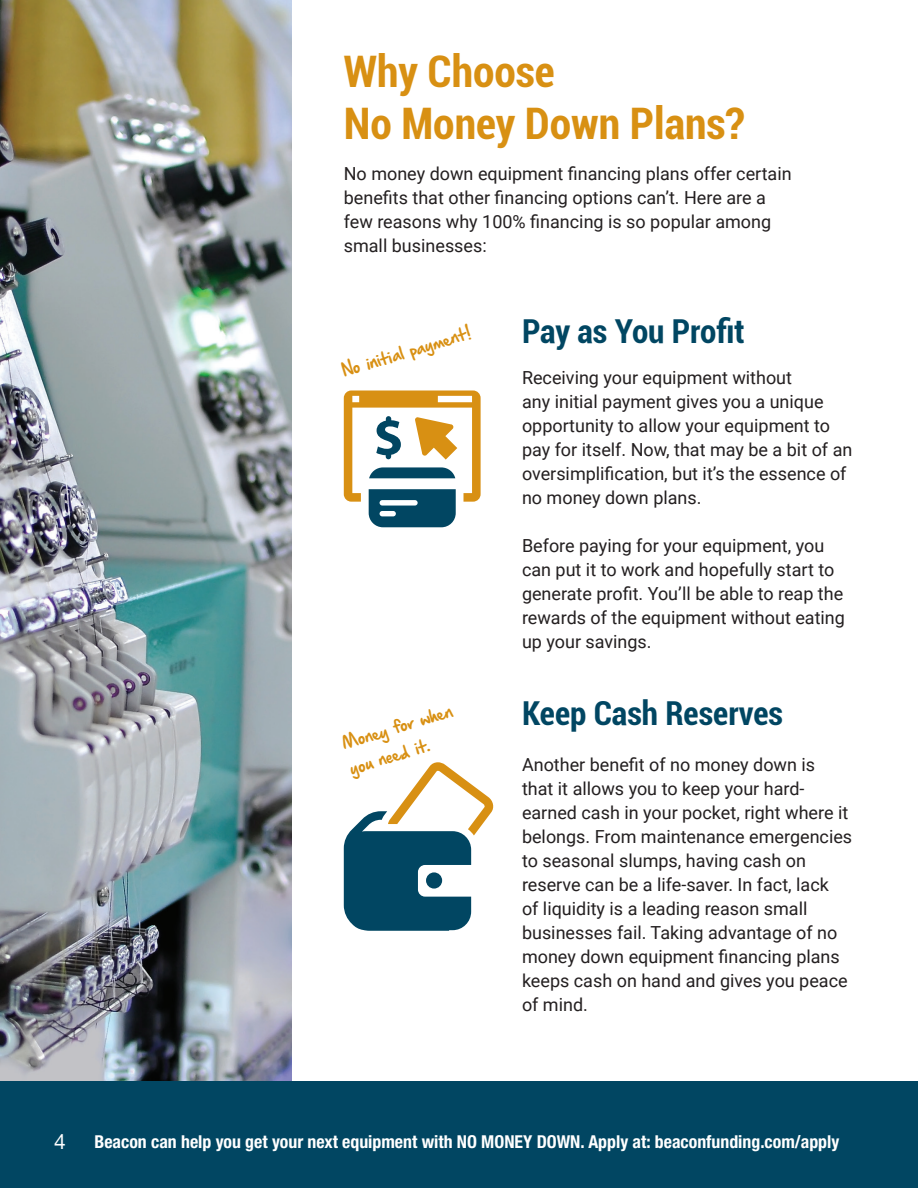
<style>
.page{position:relative;width:918px;height:1188px;background:#fff}
.page>*{position:absolute;margin:0;border:0;box-sizing:border-box;transform-origin:0 0}
.t1{font:700 condensed 43.5px/52.2px "Roboto";color:#d89013}
.t2{font:700 condensed 33px "Roboto";color:#014662}
.t3{font:21.6px/26px "Hand Of Sean Pro";color:#d89013}
.t4{font:21px "Helvetica Neue LT Std";color:#fff}
.t5{font:18px/24px "Roboto";color:#231f20}
.t6{font:700 condensed 17.85px "Helvetica Neue LT Std";color:#fff}
</style>
<div class="page">
<img style="left:0;top:0;width:292px;height:1082px">
<svg style="left:344px;top:762px;width:150px;height:169px"></svg>
<div style="left:426px;top:872px;width:16px;height:17px;background:#014662;border-radius:50%"></div>
<svg style="left:344px;top:391px;width:137px;height:136px"></svg>
<div style="left:0;top:1082px;width:918px;height:106px;background:#014662"></div>
<h1 class="t1" style="left:344px;top:43px;width:403px">Why Choose<br>No Money Down Plans?</h1>
<p class="t5" style="left:344px;top:161px;width:449px">No money down equipment financing plans offer certain benefits that other financing options can’t. Here are a few reasons why 100% financing is so popular among small businesses:</p>
<p class="t3" style="left:338px;top:358px;width:136px;rotate:-17deg">No ini tial payment!</p>
<p class="t3" style="left:338px;top:730px;width:116px;rotate:-17deg">Money for when you nee d it.</p>
<h2 class="t2" style="left:522px;top:308px;width:224px">Pay as You Profit</h2>
<p class="t5" style="left:522px;top:365px;width:332px">Receiving your equipment without<br>any initial payment gives you a unique opportunity to allow your equipment to pay for itself. Now, that may be a bit of an oversimplification, but it’s the essence of no money down plans.</p>
<p class="t5" style="left:522px;top:533px;width:324px">Before paying for your equipment, you can put it to work and hopefully start to generate profit. You’ll be able to reap the rewards of the equipment without eating up your savings.</p>
<h2 class="t2" style="left:522px;top:690px;width:263px">Keep Cash Reserves</h2>
<p class="t5" style="left:522px;top:752px;width:332px">Another benefit of no money down is<br>that it allows you to keep your hard&shy;earned cash in your pocket, right where it belongs. From maintenance emergencies to seasonal slumps, having cash on reserve can be a life-saver. In fact, lack<br>of liquidity is a leading reason small businesses fail. Taking advantage of no money down equipment financing plans keeps cash on hand and gives you peace of mind.</p>
<p class="t4" style="left:54px;top:1129px;width:13px">4</p>
<p class="t6" style="left:94px;top:1130px;width:746px">Beacon can help you get your next equipment with NO MONEY DOWN. Apply at: beaconfunding.com/apply</p>
</div>
